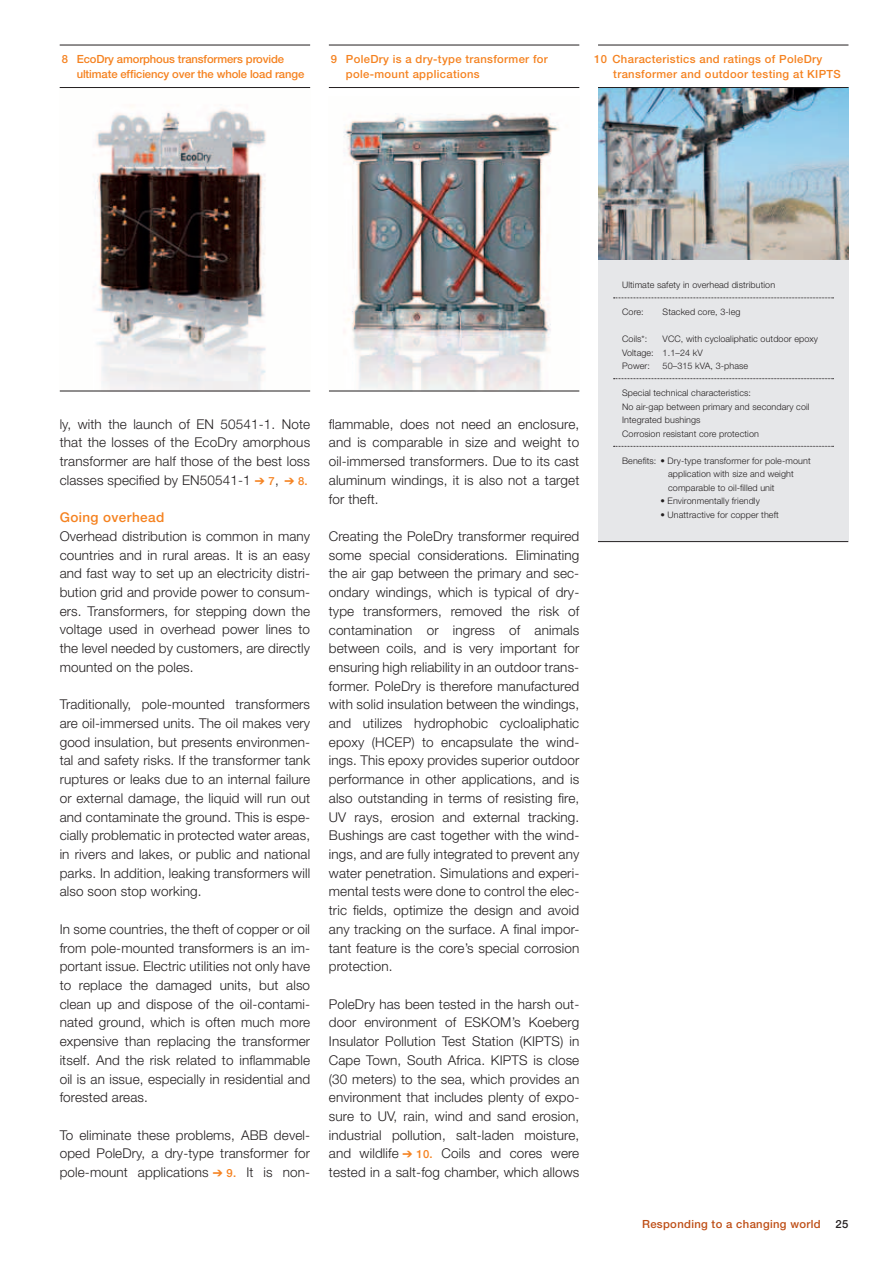
<style>
.page{position:relative;width:893px;height:1263px;background:#fff}
.page>*{position:absolute;margin:0;border:0;box-sizing:border-box;transform-origin:0 0}
.t1{font:300 13.5px/18.8px "Helvetica Neue";letter-spacing:.01em;color:#231f20;text-align:justify}
.t2{font:500 13.5px "Helvetica Neue";letter-spacing:.03em;color:#f58220}
.t3{font:500 11.25px/15px "Helvetica Neue";letter-spacing:.03em;color:#f58220}
.t4{font:500 11.25px/15px "Helvetica Neue";letter-spacing:-.01em;color:#f58220}
.t5{font:500 11.25px "Helvetica Neue";letter-spacing:.03em;color:#be4e16}
.t6{font:500 11.25px "Helvetica Neue";color:#231f20}
.t7{font:300 9px/13.5px "Helvetica Neue";letter-spacing:.01em;color:#231f20}
.s1{color:#f58220}
.s2{font-weight:500;font-size:11.25px;color:#f58220}
</style>
<div class="page">
<img style="left:60px;top:108px;width:250px;height:283px">
<hr style="left:60px;top:87px;width:250px;height:1px;background:#231f20">
<hr style="left:60px;top:391px;width:250px;height:1px;background:#231f20">
<hr style="left:60px;top:45px;width:250px;height:1px;background:#231f20">
<img style="left:329px;top:113px;width:250px;height:278px">
<hr style="left:329px;top:87px;width:250px;height:1px;background:#231f20">
<hr style="left:329px;top:391px;width:250px;height:1px;background:#231f20">
<hr style="left:329px;top:45px;width:250px;height:1px;background:#231f20">
<img style="left:598px;top:88px;width:250px;height:172px">
<hr style="left:598px;top:87px;width:250px;height:1px;background:#231f20">
<hr style="left:598px;top:45px;width:250px;height:1px;background:#231f20">
<div style="left:598px;top:260px;width:250px;height:281px;background:#e6e7e9"></div>
<hr style="left:598px;top:541px;width:250px;height:1px;background:#231f20">
<svg style="left:614px;top:298px;width:219px;height:1px"></svg>
<svg style="left:614px;top:378px;width:219px;height:1px"></svg>
<svg style="left:614px;top:446px;width:219px;height:1px"></svg>
<p class="t4" style="left:77px;top:52px;width:229px;text-indent:-15px">8 EcoDry amorphous transformers provide ultimate efficiency over the whole load range</p>
<p class="t3" style="left:346px;top:52px;width:204px;text-indent:-15px">9 PoleDry is a dry-type transformer for pole-mount applications</p>
<p class="t3" style="left:613px;top:52px;width:229px;text-indent:-19px">10 Characteristics and ratings of PoleDry transformer and outdoor testing at KIPTS</p>
<p class="t1" style="left:60px;top:414px;width:252px">ly, with the launch of EN 50541-1. Note that the losses of the EcoDry amorphous transformer are half those of the best loss classes specified by EN50541-1 <span class="s1">➔</span> <span class="s2">7</span>, <span class="s1">➔</span> <span class="s2">8.</span></p>
<p class="t2" style="left:60px;top:509px;width:106px">Going overhead</p>
<p class="t1" style="left:60px;top:526px;width:252px">Overhead distribution is common in many countries and in rural areas. It is an easy and fast way to set up an electricity distri&shy;bution grid and provide power to consum&shy;ers. Transformers, for stepping down the voltage used in overhead power lines to the level needed by customers, are directly mounted on the poles.</p>
<p class="t1" style="left:60px;top:695px;width:252px">Traditionally, pole-mounted transformers are oil-immersed units. The oil makes very good insulation, but presents environmen&shy;tal and safety risks. If the transformer tank ruptures or leaks due to an internal failure or external damage, the liquid will run out and contaminate the ground. This is espe&shy;cially problematic in protected water areas, in rivers and lakes, or public and national parks. In addition, leaking transformers will also soon stop working.</p>
<p class="t1" style="left:60px;top:919px;width:252px">In some countries, the theft of copper or oil from pole-mounted transformers is an im&shy;portant issue. Electric utilities not only have to replace the damaged units, but also clean up and dispose of the oil-contami&shy;nated ground, which is often much more expensive than replacing the transformer itself. And the risk related to inflammable oil is an issue, especially in residential and forested areas.</p>
<p class="t1" style="left:60px;top:1125px;width:252px">To eliminate these problems, ABB devel&shy;oped PoleDry, a dry-type transformer for pole-mount applications <span class="s1">➔</span> <span class="s2">9.</span> It is non-</p>
<p class="t1" style="left:329px;top:414px;width:252px">flammable, does not need an enclosure, and is comparable in size and weight to oil-immersed transformers. Due to its cast aluminum windings, it is also not a target for theft.</p>
<p class="t1" style="left:329px;top:526px;width:252px">Creating the PoleDry transformer required some special considerations. Eliminating the air gap between the primary and sec&shy;ondary windings, which is typical of dry&shy;type transformers, removed the risk of contamination or ingress of animals between coils, and is very important for ensuring high reliability in an outdoor trans&shy;former. PoleDry is therefore manufactured with solid insulation between the windings, and utilizes hydrophobic cycloaliphatic epoxy (HCEP) to encapsulate the wind&shy;ings. This epoxy provides superior outdoor performance in other applications, and is also outstanding in terms of resisting fire, UV rays, erosion and external tracking.<br>Bushings are cast together with the wind&shy;ings, and are fully integrated to prevent any water penetration. Simulations and experi&shy;mental tests were done to control the elec&shy;tric fields, optimize the design and avoid any tracking on the surface. A final impor&shy;tant feature is the core’s special corrosion protection.</p>
<p class="t1" style="left:329px;top:994px;width:252px">PoleDry has been tested in the harsh out&shy;door environment of ESKOM’s Koeberg Insulator Pollution Test Station (KIPTS) in Cape Town, South Africa. KIPTS is close (30 meters) to the sea, which provides an environment that includes plenty of expo&shy;sure to UV, rain, wind and sand erosion, industrial pollution, salt-laden moisture, and wildlife <span class="s1">➔</span> <span class="s2">10.</span> Coils and cores were tested in a salt-fog chamber, which allows</p>
<p class="t7" style="left:622px;top:278px;width:155px">Ultimate safety in overhead distribution</p>
<p class="t7" style="left:622px;top:305px;width:23px">Core:</p>
<p class="t7" style="left:663px;top:305px;width:79px">Stacked core, 3-leg</p>
<p class="t7" style="left:622px;top:332px;width:27px">Coils*:</p>
<p class="t7" style="left:622px;top:332px;width:197px;text-indent:40px">VCC, with cycloaliphatic outdoor epoxy<br>Voltage: 1.1–24 kV<br>Power:</p>
<p class="t7" style="left:663px;top:359px;width:87px">50–315 kVA, 3-phase</p>
<p class="t7" style="left:622px;top:386px;width:189px">Special technical characteristics:<br>No air-gap between primary and secondary coil Integrated bushings<br>Corrosion resistant core protection</p>
<p class="t7" style="left:668px;top:454px;width:144px;text-indent:-46px">Benefits: • Dry-type transformer for pole-mount application with size and weight comparable to oil-filled unit</p>
<p class="t7" style="left:660px;top:494px;width:101px">• Environmentally friendly</p>
<p class="t7" style="left:660px;top:508px;width:120px">• Unattractive for copper theft</p>
<p class="t5" style="left:642px;top:1217px;width:180px">Responding to a changing world</p>
<p class="t6" style="left:835px;top:1217px;width:14px">25</p>
</div>
